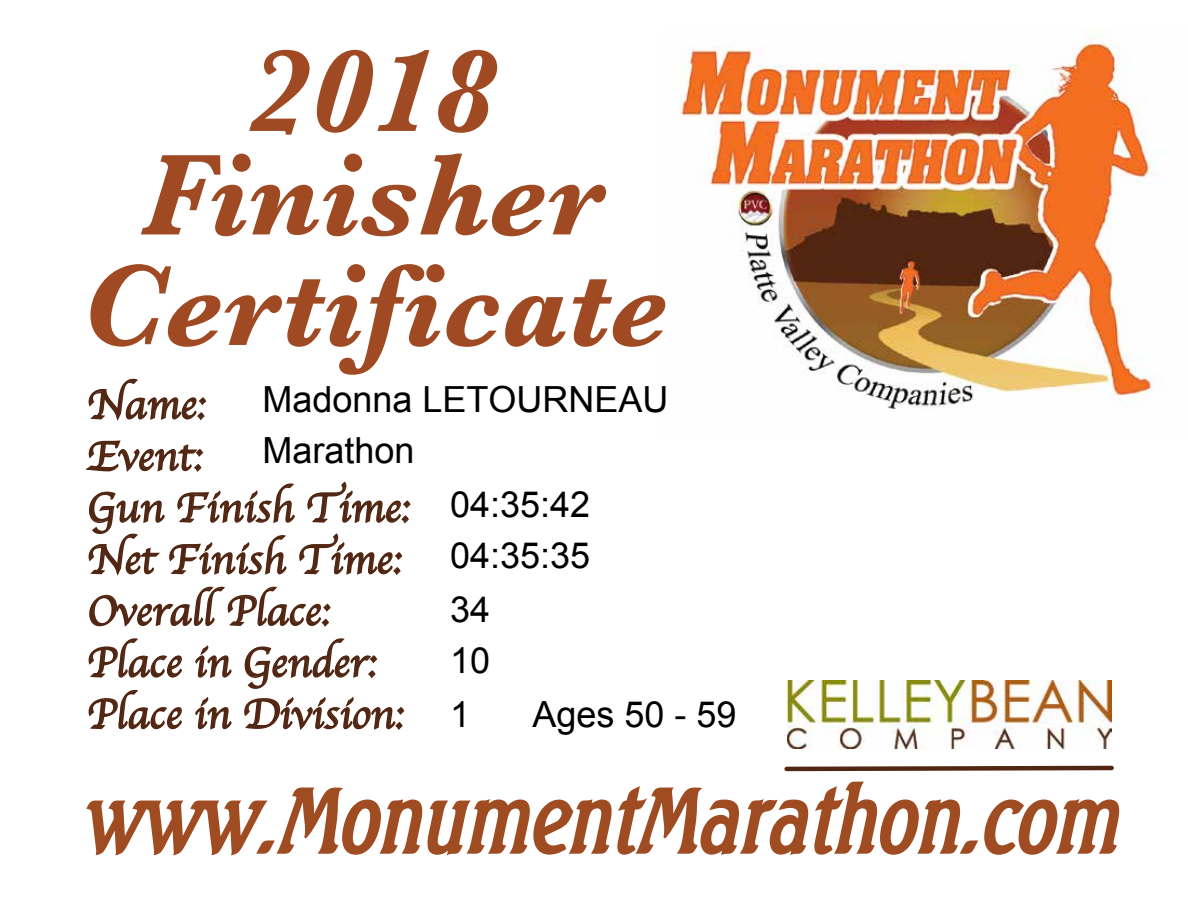
<style>
.page{position:relative;width:1188px;height:918px;background:#fff}
.page>*{position:absolute;margin:0;border:0;box-sizing:border-box;transform-origin:0 0}
.t1{font:italic 700 119.7px "Baskerville";color:#a04a23}
.t2{font:italic 700 condensed 87.9px "Beach";color:#9f4c23}
.t3{font:43.05px/51.6px "Apple Chancery";color:#512612}
.t4{font:36px "Arial";color:#000}
</style>
<div class="page">
<svg style="left:85px;top:378px;width:326px;height:352px"></svg>
<img style="left:679px;top:29px;width:485px;height:380px">
<svg style="left:784px;top:765px;width:330px;height:7px"></svg>
<img style="left:787px;top:681px;width:324px;height:68px">
<h1 class="t1" style="left:247px;top:22px;width:250px">2018</h1>
<h1 class="t1" style="left:141px;top:125px;width:461px">Finisher</h1>
<h1 class="t1" style="left:80px;top:236px;width:589px">Certificate</h1>
<p class="t3" style="left:87px;top:378px;width:324px">Name:<br>Event:<br>Gun Finish Time:<br>Net Finish Time:<br>Overall Place:<br>Place in Gender:<br>Place in Division:</p>
<p class="t4" style="left:262px;top:380px;width:407px">Madonna LETOURNEAU</p>
<p class="t4" style="left:262px;top:431px;width:154px">Marathon</p>
<p class="t4" style="left:450px;top:485px;width:142px">04:35:42</p>
<p class="t4" style="left:450px;top:536px;width:142px">04:35:35</p>
<p class="t4" style="left:450px;top:590px;width:42px">34</p>
<p class="t4" style="left:450px;top:641px;width:42px">10</p>
<p class="t4" style="left:450px;top:695px;width:22px">1</p>
<p class="t4" style="left:532px;top:695px;width:205px">Ages 50 - 59</p>
<h2 class="t2" style="left:80px;top:762px;width:1038px">www.MonumentMarathon.com</h2>
</div>
